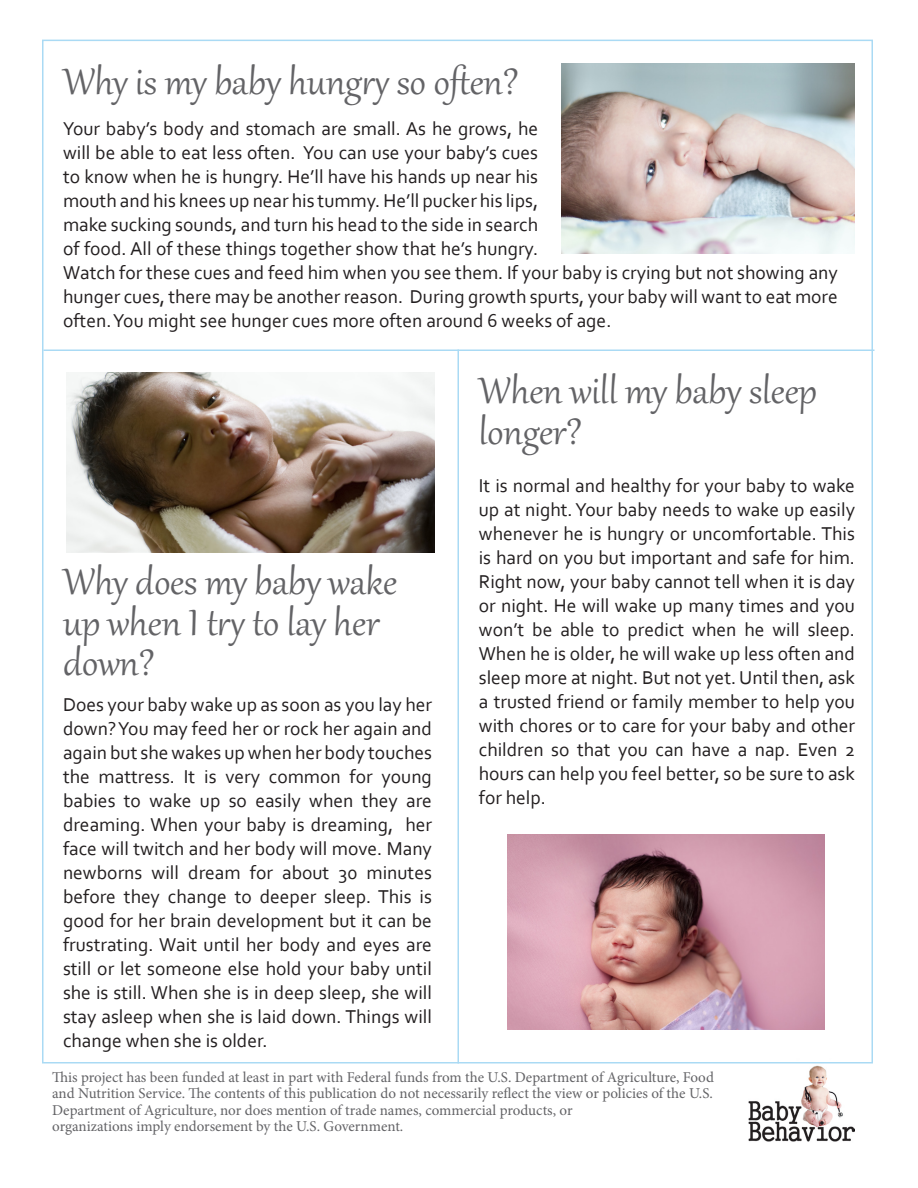
<style>
.page{position:relative;width:918px;height:1188px;background:#fff}
.page>*{position:absolute;margin:0;border:0;box-sizing:border-box;transform-origin:0 0}
.t1{font:45px/40.5px "Gabriola";color:#636366}
.t2{font:19.5px/24px "Corbel";color:#231f20;text-align:justify}
.t3{font:15px/16.5px "Minion Pro";color:#636366}
</style>
<div class="page">
<img style="left:749px;top:1065px;width:105px;height:77px">
<hr style="left:458px;top:350px;width:1px;height:714px;background:#aadaf4">
<img style="left:562px;top:63px;width:293px;height:191px">
<img style="left:66px;top:373px;width:369px;height:179px">
<img style="left:508px;top:834px;width:316px;height:196px">
<hr style="left:43px;top:350px;width:831px;height:1px;background:#aadaf4">
<p class="t1" style="left:63px;top:58px;width:457px">Why is my baby hungry so often?</p>
<p class="t2" style="left:63px;top:116px;width:776px;text-align:left">Your baby’s body and stomach are small. As he grows, he<br>will be able to eat less often. You can use your baby’s cues<br>to know when he is hungry. He’ll have his hands up near his<br>mouth and his knees up near his tummy. He’ll pucker his lips,<br>make sucking sounds, and turn his head to the side in search<br>of food. All of these things together show that he’s hungry.<br>Watch for these cues and feed him when you see them. If your baby is crying but not showing any hunger cues, there may be another reason. During growth spurts, your baby will want to eat more often. You might see hunger cues more often around 6 weeks of age.</p>
<p class="t1" style="left:63px;top:558px;width:335px">Why does my baby wake up when I try to lay her down?</p>
<p class="t2" style="left:63px;top:692px;width:371px">Does your baby wake up as soon as you lay her down? You may feed her or rock her again and again but she wakes up when her body touches the mattress. It is very common for young babies to wake up so easily when they are dreaming. When your baby is dreaming, her face will twitch and her body will move. Many newborns will dream for about 30 minutes before they change to deeper sleep. This is good for her brain development but it can be frustrating. Wait until her body and eyes are still or let someone else hold your baby until she is still. When she is in deep sleep, she will stay asleep when she is laid down. Things will change when she is older.</p>
<p class="t1" style="left:479px;top:368px;width:340px">When will my baby sleep longer?</p>
<p class="t2" style="left:479px;top:473px;width:378px">It is normal and healthy for your baby to wake up at night. Your baby needs to wake up easily whenever he is hungry or uncomfortable. This is hard on you but important and safe for him.<br>Right now, your baby cannot tell when it is day or night. He will wake up many times and you won’t be able to predict when he will sleep.<br>When he is older, he will wake up less often and sleep more at night. But not yet. Until then, ask a trusted friend or family member to help you with chores or to care for your baby and other children so that you can have a nap. Even 2 hours can help you feel better, so be sure to ask for help.</p>
<p class="t3" style="left:52px;top:1069px;width:663px">This project has been funded at least in part with Federal funds from the U.S. Department of Agriculture, Food and Nutrition Service. The contents of this publication do not necessarily reflect the view or policies of the U.S.<br>Department of Agriculture, nor does mention of trade names, commercial products, or<br>organizations imply endorsement by the U.S. Government.</p>
</div>
